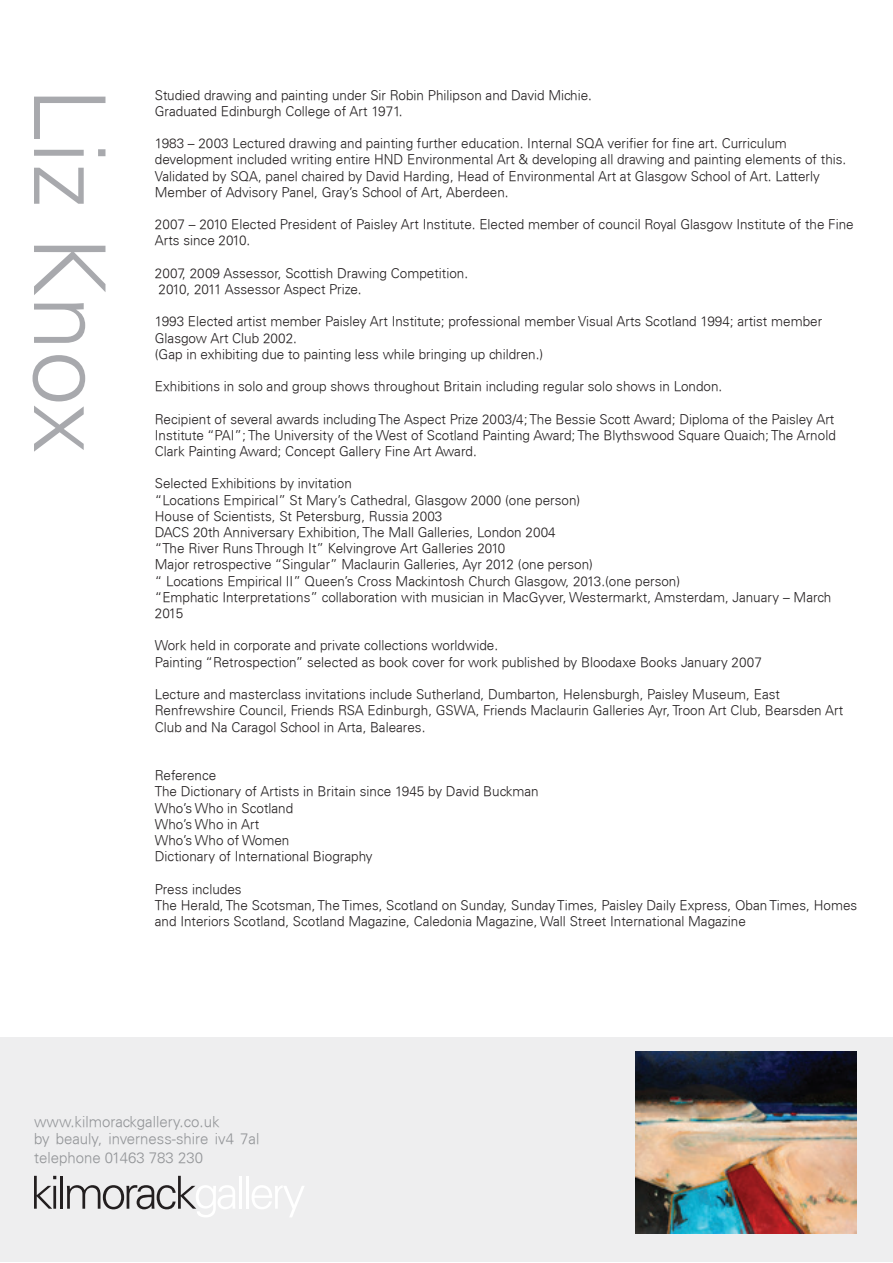
<style>
.page{position:relative;width:893px;height:1263px;background:#fff}
.page>*{position:absolute;margin:0;border:0;box-sizing:border-box;transform-origin:0 0}
.t1{font:300 99px "Univers";color:#a8a9ad}
.t2{font:300 15px "Univers";color:#939598}
.t3{font:300 13.5px/16.2px "Univers";color:#231f20}
</style>
<div class="page">
<div style="left:0;top:1037px;width:893px;height:225px;background:#eeeeef"></div>
<img style="left:636px;top:1051px;width:220px;height:183px">
<svg style="left:34px;top:1176px;width:22px;height:33px"></svg>
<hr style="left:53px;top:1186px;width:3px;height:23px;background:#231f20">
<hr style="left:60px;top:1176px;width:3px;height:33px;background:#231f20">
<svg style="left:67px;top:1176px;width:168px;height:41px"></svg>
<hr style="left:239px;top:1176px;width:3px;height:33px;background:#fff">
<hr style="left:246px;top:1176px;width:3px;height:33px;background:#fff">
<svg style="left:252px;top:1185px;width:52px;height:32px"></svg>
<h1 class="t1" style="left:129px;top:87px;width:368px;rotate:90deg">Liz Knox</h1>
<p class="t3" style="left:155px;top:87px;width:439px">Studied drawing and painting under Sir Robin Philipson and David Michie.<br>Graduated Edinburgh College of Art 1971.</p>
<p class="t3" style="left:155px;top:135px;width:693px">1983 – 2003 Lectured drawing and painting further education. Internal SQA verifier for fine art. Curriculum development included writing entire HND Environmental Art &amp; developing all drawing and painting elements of this.<br>Validated by SQA, panel chaired by David Harding, Head of Environmental Art at Glasgow School of Art. Latterly Member of Advisory Panel, Gray’s School of Art, Aberdeen.</p>
<p class="t3" style="left:155px;top:216px;width:700px">2007 – 2010 Elected President of Paisley Art Institute. Elected member of council Royal Glasgow Institute of the Fine<br>Arts since 2010.</p>
<p class="t3" style="left:155px;top:265px;width:315px">2007, 2009 Assessor, Scottish Drawing Competition.<br>2010, 2011 Assessor Aspect Prize.</p>
<p class="t3" style="left:155px;top:314px;width:669px">1993 Elected artist member Paisley Art Institute; professional member Visual Arts Scotland 1994; artist member<br>Glasgow Art Club 2002.<br>(Gap in exhibiting due to painting less while bringing up children.)</p>
<p class="t3" style="left:155px;top:378px;width:569px">Exhibitions in solo and group shows throughout Britain including regular solo shows in London.</p>
<p class="t3" style="left:155px;top:411px;width:682px;text-align:justify">Recipient of several awards including The Aspect Prize 2003/4; The Bessie Scott Award; Diploma of the Paisley Art Institute “PAI”; The University of the West of Scotland Painting Award; The Blythswood Square Quaich; The Arnold Clark Painting Award; Concept Gallery Fine Art Award.</p>
<p class="t3" style="left:155px;top:476px;width:678px">Selected Exhibitions by invitation<br>“Locations Empirical” St Mary’s Cathedral, Glasgow 2000 (one person)<br>House of Scientists, St Petersburg, Russia 2003<br>DACS 20th Anniversary Exhibition, The Mall Galleries, London 2004<br>“The River Runs Through It” Kelvingrove Art Galleries 2010<br>Major retrospective “Singular” Maclaurin Galleries, Ayr 2012 (one person)<br>“ Locations Empirical II” Queen’s Cross Mackintosh Church Glasgow, 2013.(one person)<br>“Emphatic Interpretations” collaboration with musician in MacGyver, Westermarkt, Amsterdam, January – March 2015</p>
<p class="t3" style="left:155px;top:638px;width:609px">Work held in corporate and private collections worldwide.<br>Painting “Retrospection” selected as book cover for work published by Bloodaxe Books January 2007</p>
<p class="t3" style="left:155px;top:686px;width:690px">Lecture and masterclass invitations include Sutherland, Dumbarton, Helensburgh, Paisley Museum, East<br>Renfrewshire Council, Friends RSA Edinburgh, GSWA, Friends Maclaurin Galleries Ayr, Troon Art Club, Bearsden Art<br>Club and Na Caragol School in Arta, Baleares.</p>
<p class="t3" style="left:155px;top:767px;width:385px">Reference<br>The Dictionary of Artists in Britain since 1945 by David Buckman<br>Who’s Who in Scotland<br>Who’s Who in Art<br>Who’s Who of Women<br>Dictionary of International Biography</p>
<p class="t3" style="left:155px;top:881px;width:704px">Press includes<br>The Herald, The Scotsman, The Times, Scotland on Sunday, Sunday Times, Paisley Daily Express, Oban Times, Homes and Interiors Scotland, Scotland Magazine, Caledonia Magazine, Wall Street International Magazine</p>
<p class="t2" style="left:34px;top:1112px;width:187px">www.kilmorackgallery.co.uk</p>
<p class="t2" style="left:34px;top:1130px;width:227px">by beauly, inverness-shire iv4 7al</p>
<p class="t2" style="left:34px;top:1148px;width:171px">telephone 01463 783 230</p>
</div>
